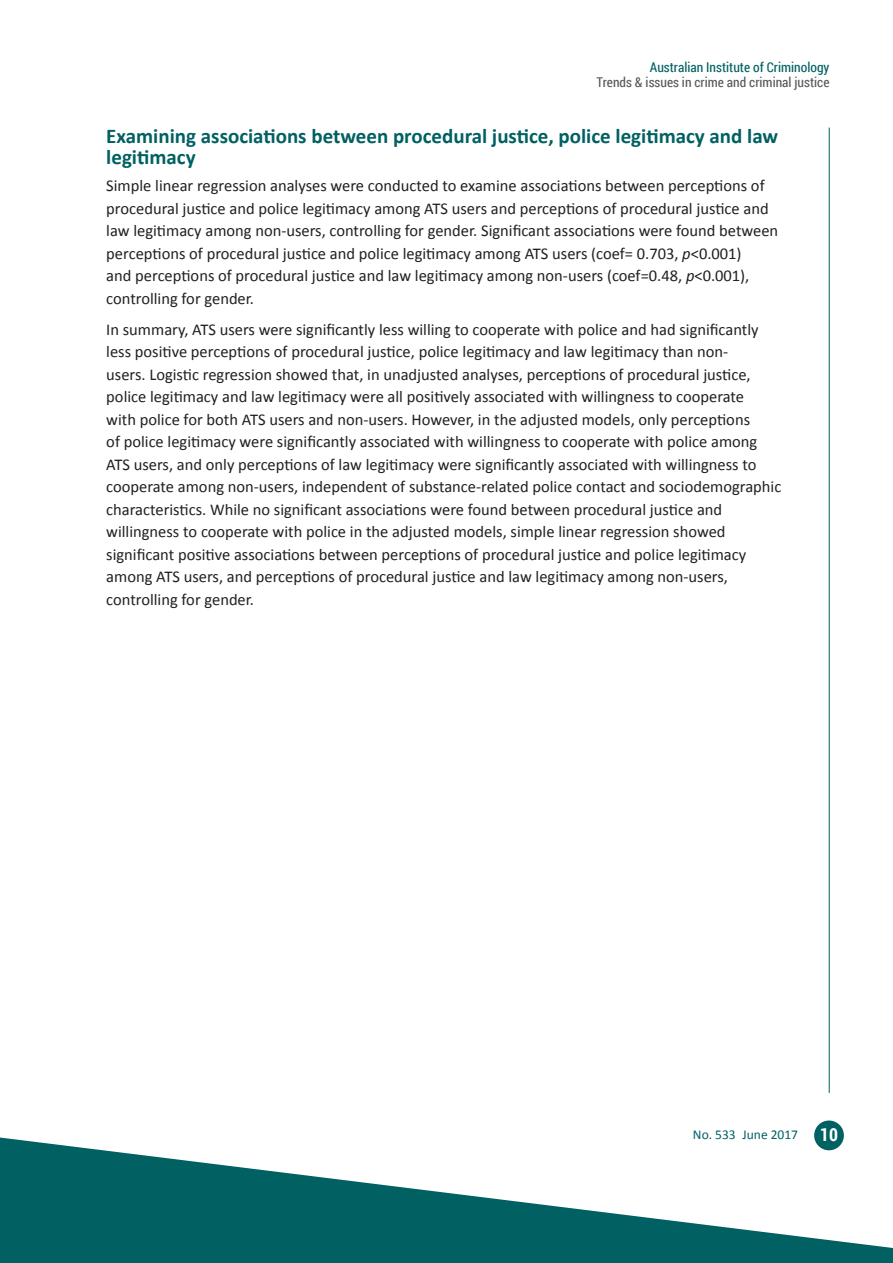
<style>
.page{position:relative;width:893px;height:1263px;background:#fff}
.page>*{position:absolute;margin:0;border:0;box-sizing:border-box;transform-origin:0 0}
.t1{font:700 21px/21px "Calibri";color:#006062}
.t2{font:16.5px/22.5px "Calibri";color:#231f20}
.t3{font:13.5px "Roboto Condensed";color:#57585a}
.t4{font:13.5px "Roboto Condensed";color:#006062}
.t5{font:13.5px "Calibri";color:#006062}
.s1{font-style:italic}
.s2{font-family:"Roboto Condensed";font-weight:700;font-size:18px;color:#fff}
</style>
<div class="page">
<hr style="left:829px;top:128px;width:1px;height:965px;background:#006062">
<div style="left:814px;top:1120px;width:30px;height:30px;background:#006062;border-radius:50%"></div>
<svg style="left:0;top:1137px;width:893px;height:126px;fill:#006062"></svg>
<p class="t4" style="left:650px;top:58px;width:181px">Australian Institute of Criminology</p>
<p class="t3" style="left:597px;top:73px;width:234px">Trends &amp; issues in crime and criminal justice</p>
<p class="t1" style="left:106px;top:125px;width:673px">Examining associations between procedural justice, police legitimacy and law legitimacy</p>
<p class="t2" style="left:106px;top:174px;width:673px">Simple linear regression analyses were conducted to examine associations between perceptions of procedural justice and police legitimacy among ATS users and perceptions of procedural justice and law legitimacy among non-users, controlling for gender. Significant associations were found between perceptions of procedural justice and police legitimacy among ATS users (coef= 0.703, <span class="s1">p</span>&lt;0.001)<br>and perceptions of procedural justice and law legitimacy among non-users (coef=0.48, <span class="s1">p</span>&lt;0.001), controlling for gender.</p>
<p class="t2" style="left:106px;top:317px;width:676px">In summary, ATS users were significantly less willing to cooperate with police and had significantly less positive perceptions of procedural justice, police legitimacy and law legitimacy than non-<br>users. Logistic regression showed that, in unadjusted analyses, perceptions of procedural justice, police legitimacy and law legitimacy were all positively associated with willingness to cooperate<br>with police for both ATS users and non-users. However, in the adjusted models, only perceptions<br>of police legitimacy were significantly associated with willingness to cooperate with police among ATS users, and only perceptions of law legitimacy were significantly associated with willingness to cooperate among non-users, independent of substance-related police contact and sociodemographic characteristics. While no significant associations were found between procedural justice and willingness to cooperate with police in the adjusted models, simple linear regression showed significant positive associations between perceptions of procedural justice and police legitimacy among ATS users, and perceptions of procedural justice and law legitimacy among non-users, controlling for gender.</p>
<p class="t5" style="left:693px;top:1125px;width:146px">No. 533 June 2017 <span class="s2">10</span></p>
</div>
